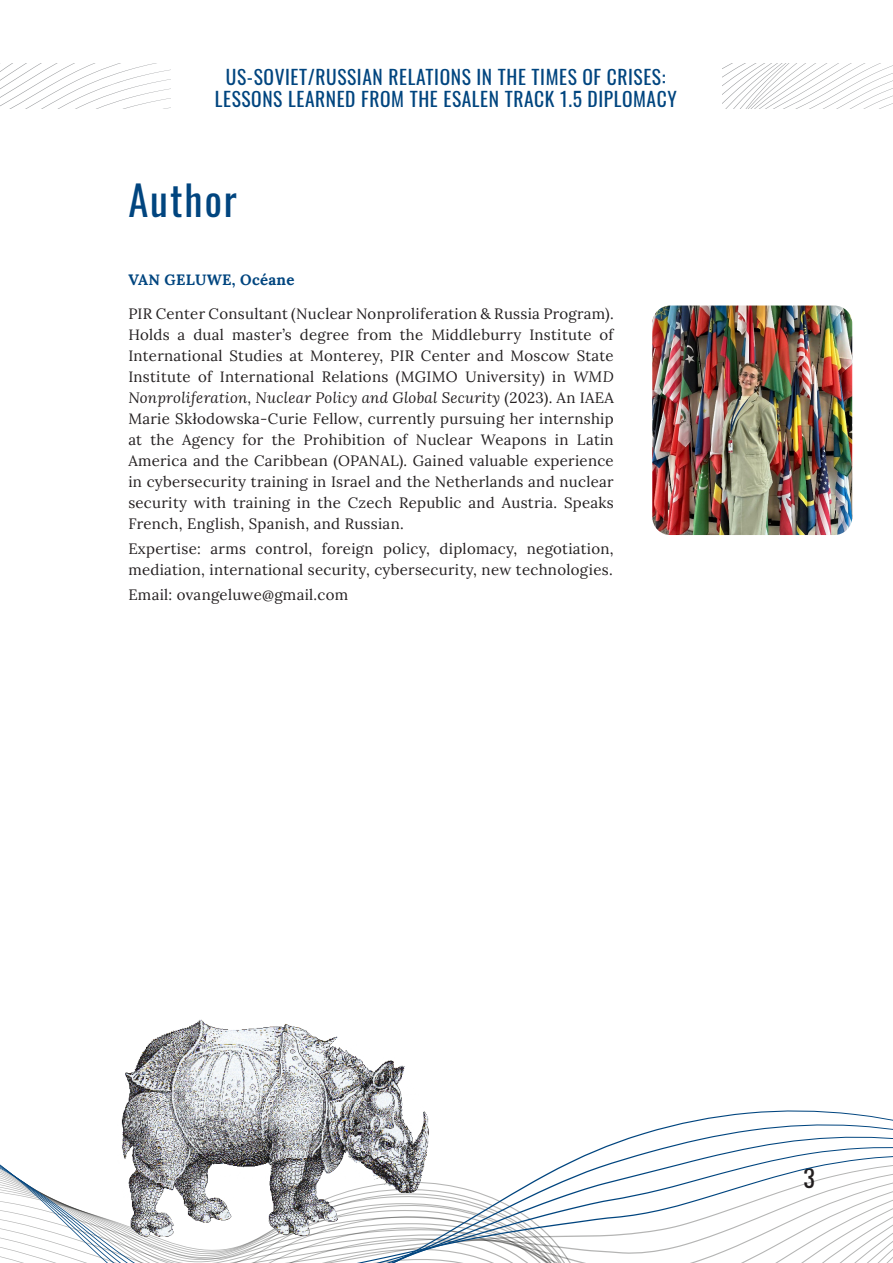
<style>
.page{position:relative;width:893px;height:1263px;background:#fff}
.page>*{position:absolute;margin:0;border:0;box-sizing:border-box;transform-origin:0 0}
.Заголовок_правильный{font:40.5px "Oswald";letter-spacing:.05em;color:#01457f}
.t1{font:24.15px "Oswald";color:#231f20}
.t2{font:19.5px/22.5px "Oswald";letter-spacing:.03em;color:#01457f;text-align:center}
.Текст{font:15px/21px "Lora";letter-spacing:.02em;color:#231f20;text-align:justify}
.Текст-2{font:700 15px "Lora";letter-spacing:.02em;color:#01457f}
.s1{font-style:italic}
</style>
<div class="page">
<svg style="left:0;top:64px;width:170px;height:45px"></svg>
<svg style="left:723px;top:64px;width:170px;height:45px"></svg>
<svg style="left:0;top:1110px;width:893px;height:153px"></svg>
<img style="left:117px;top:1019px;width:312px;height:224px">
<img style="left:652px;top:305px;width:200px;height:230px">
<h3 class="t2" style="left:215px;top:63px;width:463px">US-SOVIET/RUSSIAN RELATIONS IN THE TIMES OF CRISES:<br>LESSONS LEARNED FROM THE ESALEN TRACK 1.5 DIPLOMACY</h3>
<p class="Заголовок_правильный" style="left:128px;top:165px;width:110px">Author</p>
<p class="Текст-2" style="left:128px;top:267px;width:168px">VAN GELUWE, Océane</p>
<p class="Текст" style="left:128px;top:302px;width:487px">PIR Center Consultant (Nuclear Nonproliferation &amp; Russia Program).<br>Holds a dual master’s degree from the Middleburry Institute of International Studies at Monterey, PIR Center and Moscow State Institute of International Relations (MGIMO University) in <span class="s1">WMD Nonproliferation, Nuclear Policy and Global Security</span> (2023). An IAEA Marie Skłodowska-Curie Fellow, currently pursuing her internship at the Agency for the Prohibition of Nuclear Weapons in Latin America and the Caribbean (OPANAL). Gained valuable experience in cybersecurity training in Israel and the Netherlands and nuclear security with training in the Czech Republic and Austria. Speaks French, English, Spanish, and Russian.</p>
<p class="Текст" style="left:128px;top:537px;width:487px">Expertise: arms control, foreign policy, diplomacy, negotiation, mediation, international security, cybersecurity, new technologies.</p>
<p class="Текст" style="left:128px;top:583px;width:221px">Email: ovangeluwe@gmail.com</p>
<h2 class="t1" style="left:803px;top:1156px;width:13px">3</h2>
</div>
